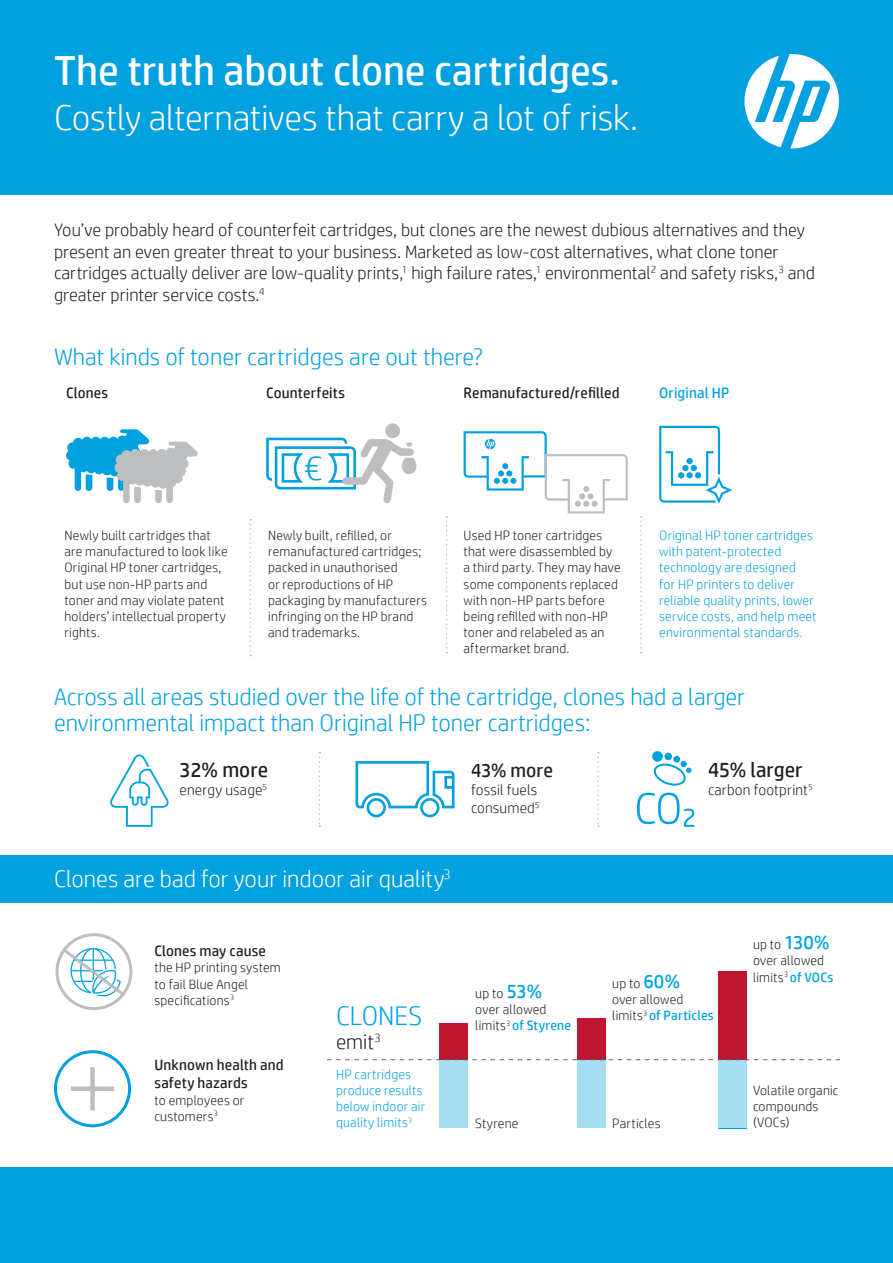
<style>
.page{position:relative;width:893px;height:1263px;background:#fff}
.page>*{position:absolute;margin:0;border:0;box-sizing:border-box;transform-origin:0 0}
.t1{font:42px "HP Simplified";letter-spacing:-.005em;color:#fff}
.t2{font:300 36px "HP Simplified";letter-spacing:-.005em;color:#fff}
.t3{font:300 34.5px "HP Simplified";color:#00a1de}
.t4{font:300 27px "HP Simplified";color:#00a1de}
.t5{font:300 24px/25.5px "HP Simplified";color:#00a1de}
.t6{font:300 24px "HP Simplified";color:#fff}
.t7{font:21px "HP Simplified";color:#231f20}
.t8{font:300 21px "HP Simplified";color:#231f20}
.t9{font:19.5px "HP Simplified";color:#231f20}
.t10{font:300 18px/21.6px "HP Simplified";color:#231f20}
.t11{font:15px/18px "HP Simplified";letter-spacing:.01em;color:#231f20}
.t12{font:300 15px/18px "HP Simplified";letter-spacing:.01em;color:#231f20}
.t13{font:15px "HP Simplified";letter-spacing:.015em;color:#00a1de}
.t14{font:300 13.5px/16.2px "HP Simplified";letter-spacing:.015em;color:#231f20}
.t15{font:300 13.5px/16.2px "HP Simplified";letter-spacing:.015em;color:#00a1de}
.s1{font-weight:400;font-size:19.5px;color:#00a1de}
.s2{font-weight:400;color:#00a1de}
</style>
<div class="page">
<svg style="left:659px;top:426px;width:73px;height:77px"></svg>
<div style="left:67px;top:442px;width:11px;height:11px;background:#00a1de;border-radius:50%"></div>
<div style="left:66px;top:450px;width:10px;height:10px;background:#00a1de;border-radius:50%"></div>
<div style="left:68px;top:458px;width:11px;height:11px;background:#00a1de;border-radius:50%"></div>
<svg style="left:72px;top:429px;width:126px;height:74px"></svg>
<div style="left:0;top:0;width:893px;height:195px;background:#00a1de"></div>
<svg style="left:744px;top:54px;width:95px;height:95px"></svg>
<svg style="left:439px;top:1061px;width:308px;height:67px"></svg>
<div style="left:440px;top:1023px;width:28px;height:37px;background:#bf1731"></div>
<div style="left:577px;top:1019px;width:28px;height:41px;background:#bf1731"></div>
<div style="left:718px;top:971px;width:29px;height:89px;background:#bf1731"></div>
<svg style="left:327px;top:1059px;width:513px;height:1px"></svg>
<div style="left:56px;top:933px;width:76px;height:77px;border:3px solid #bcbec0;border-radius:50%"></div>
<svg style="left:110px;top:754px;width:59px;height:73px"></svg>
<svg style="left:355px;top:761px;width:99px;height:56px"></svg>
<svg style="left:319px;top:752px;width:1px;height:75px"></svg>
<svg style="left:653px;top:764px;width:38px;height:22px"></svg>
<div style="left:673px;top:756px;width:7px;height:7px;background:#00a1de;border-radius:50%"></div>
<div style="left:664px;top:753px;width:8px;height:7px;background:#00a1de;border-radius:50%"></div>
<div style="left:652px;top:751px;width:11px;height:11px;background:#00a1de;border-radius:50%"></div>
<div style="left:680px;top:761px;width:7px;height:6px;background:#00a1de;border-radius:50%"></div>
<svg style="left:637px;top:793px;width:57px;height:34px"></svg>
<svg style="left:597px;top:752px;width:2px;height:75px"></svg>
<div style="left:54px;top:1050px;width:77px;height:77px;border:3px solid #00a1de;border-radius:50%"></div>
<div style="left:90px;top:1067px;width:5px;height:43px;background:#bcbec0"></div>
<div style="left:71px;top:1086px;width:43px;height:5px;background:#bcbec0"></div>
<svg style="left:60px;top:946px;width:68px;height:53px"></svg>
<div style="left:0;top:1167px;width:893px;height:96px;background:#00a1de"></div>
<div style="left:385px;top:423px;width:15px;height:15px;background:#bcbec0;border-radius:50%"></div>
<svg style="left:266px;top:438px;width:150px;height:66px"></svg>
<div style="left:0;top:855px;width:893px;height:47px;background:#00a1de"></div>
<svg style="left:464px;top:431px;width:164px;height:82px"></svg>
<svg style="left:250px;top:519px;width:1px;height:137px"></svg>
<svg style="left:446px;top:516px;width:1px;height:137px"></svg>
<svg style="left:640px;top:516px;width:2px;height:137px"></svg>
<h1 class="t1" style="left:54px;top:43px;width:567px">The truth about clone cartridges.</h1>
<h2 class="t2" style="left:54px;top:94px;width:586px">Costly alternatives that carry a lot of risk.</h2>
<p class="t10" style="left:54px;top:219px;width:762px">You’ve probably heard of counterfeit cartridges, but clones are the newest dubious alternatives and they present an even greater threat to your business. Marketed as low-cost alternatives, what clone toner cartridges actually deliver are low-quality prints,<sup>1</sup> high failure rates,<sup>1</sup> environmental<sup>2</sup> and safety risks,<sup>3</sup> and greater printer service costs.<sup>4</sup></p>
<h3 class="t5" style="left:54px;top:344px;width:431px">What kinds of toner cartridges are out there?</h3>
<p class="t11" style="left:66px;top:384px;width:44px">Clones</p>
<p class="t11" style="left:266px;top:384px;width:80px">Counterfeits</p>
<p class="t11" style="left:464px;top:384px;width:157px">Remanufactured/refilled</p>
<p class="t13" style="left:659px;top:383px;width:72px">Original HP</p>
<p class="t14" style="left:64px;top:527px;width:165px">Newly built cartridges that are manufactured to look like<br>Original HP toner cartridges, but use non-HP parts and toner and may violate patent holders’ intellectual property rights.</p>
<h3 class="t3" style="left:304px;top:445px;width:20px">€</h3>
<p class="t14" style="left:268px;top:527px;width:160px">Newly built, refilled, or remanufactured cartridges; packed in unauthorised<br>or reproductions of HP packaging by manufacturers infringing on the HP brand and trademarks.</p>
<p class="t14" style="left:464px;top:527px;width:159px">Used HP toner cartridges that were disassembled by a third party. They may have some components replaced with non-HP parts before being refilled with non-HP toner and relabeled as an aftermarket brand.</p>
<p class="t15" style="left:659px;top:527px;width:159px">Original HP toner cartridges with patent-protected technology are designed<br>for HP printers to deliver reliable quality prints, lower service costs, and help meet environmental standards.</p>
<h3 class="t5" style="left:54px;top:683px;width:693px">Across all areas studied over the life of the cartridge, clones had a larger environmental impact than Original HP toner cartridges:</h3>
<h3 class="t7" style="left:180px;top:756px;width:90px">32% more</h3>
<p class="t12" style="left:180px;top:781px;width:89px">energy usage<sup>5</sup></p>
<h3 class="t7" style="left:708px;top:756px;width:96px">45% larger</h3>
<p class="t12" style="left:708px;top:781px;width:106px">carbon footprint<sup>5</sup></p>
<h3 class="t9" style="left:471px;top:758px;width:83px">43% more</h3>
<p class="t12" style="left:471px;top:781px;width:70px">fossil fuels consumed<sup>5</sup></p>
<h3 class="t6" style="left:54px;top:863px;width:398px">Clones are bad for your indoor air quality<sup>3</sup></h3>
<p class="t11" style="left:154px;top:942px;width:113px">Clones may cause</p>
<p class="t14" style="left:154px;top:959px;width:128px">the HP printing system to fail Blue Angel specifications<sup>3</sup></p>
<p class="t11" style="left:154px;top:1056px;width:131px">Unknown health and safety hazards</p>
<p class="t14" style="left:154px;top:1091px;width:91px">to employees or customers<sup>3</sup></p>
<h3 class="t4" style="left:336px;top:998px;width:88px">CLONES</h3>
<h3 class="t8" style="left:336px;top:1028px;width:46px">emit<sup>3</sup></h3>
<p class="t15" style="left:336px;top:1066px;width:91px">HP cartridges produce results below indoor air quality limits<sup>3</sup></p>
<p class="t14" style="left:475px;top:984px;width:97px">up to <span class="s1">53%<br></span>over allowed limits<sup>3</sup> <span class="s2">of Styrene</span></p>
<p class="t14" style="left:612px;top:975px;width:103px">up to <span class="s1">60%<br></span>over allowed limits<sup>3</sup> <span class="s2">of Particles</span></p>
<p class="t14" style="left:475px;top:1115px;width:45px">Styrene</p>
<p class="t14" style="left:612px;top:1115px;width:50px">Particles</p>
<p class="t14" style="left:753px;top:936px;width:82px">up to <span class="s1">130% </span>over allowed limits<sup>3</sup> <span class="s2">of VOCs</span></p>
<p class="t14" style="left:753px;top:1081px;width:87px">Volatile organic compounds (VOCs)</p>
</div>
